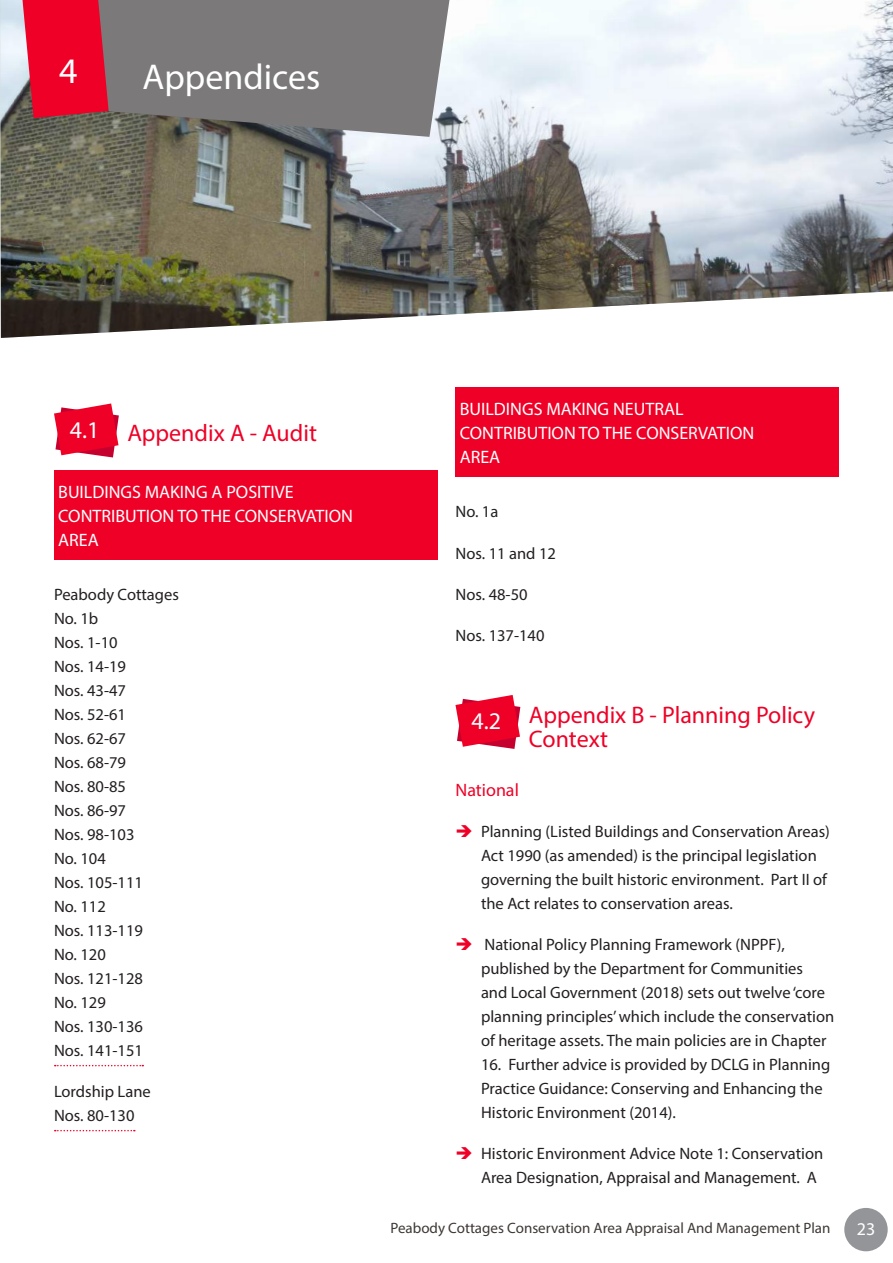
<style>
.page{position:relative;width:893px;height:1263px;background:#fff}
.page>*{position:absolute;margin:0;border:0;box-sizing:border-box;transform-origin:0 0}
.t1{font:36px "Myriad Pro";color:#fff}
.t2{font:24px/24px "Myriad Pro";color:#ef0027}
.t3{font:18px/24px "Myriad Pro";color:#fff}
.t4{font:18px "Myriad Pro";color:#ef0027}
.t5{font:16.5px/24px "Myriad Pro";color:#231f20}
.t6{font:15px "Myriad Pro";color:#3e3835}
.s1{color:#fff}
</style>
<div class="page">
<div style="left:844px;top:1208px;width:44px;height:43px;background:#939598;border-radius:50%"></div>
<svg style="left:55px;top:1065px;width:88px;height:1px"></svg>
<svg style="left:55px;top:1130px;width:80px;height:1px"></svg>
<svg style="left:54px;top:403px;width:65px;height:54px"></svg>
<div style="left:54px;top:470px;width:383px;height:89px;background:#ef0027"></div>
<div style="left:455px;top:387px;width:384px;height:89px;background:#ef0027"></div>
<svg style="left:455px;top:695px;width:65px;height:54px"></svg>
<img style="left:0;top:0;width:893px;height:338px">
<svg style="left:84px;top:0;width:365px;height:137px;background:#7b7a7a"></svg>
<svg style="left:23px;top:0;width:86px;height:118px;background:#df1334"></svg>
<h1 class="t1" style="left:59px;top:48px;width:20px">4</h1>
<h1 class="t1" style="left:142px;top:55px;width:179px">Appendices</h1>
<h2 class="t2" style="left:70px;top:421px;width:248px"><span class="s1">4.1</span> Appendix A - Audit</h2>
<p class="t3" style="left:58px;top:479px;width:296px">BUILDINGS MAKING A POSITIVE<br>CONTRIBUTION TO THE CONSERVATION<br>AREA</p>
<p class="t5" style="left:54px;top:582px;width:126px">Peabody Cottages<br>No. 1b<br>Nos. 1-10<br>Nos. 14-19<br>Nos. 43-47<br>Nos. 52-61<br>Nos. 62-67<br>Nos. 68-79<br>Nos. 80-85<br>Nos. 86-97<br>Nos. 98-103<br>No. 104<br>Nos. 105-111<br>No. 112<br>Nos. 113-119<br>No. 120<br>Nos. 121-128<br>No. 129<br>Nos. 130-136<br>Nos. 141-151</p>
<p class="t5" style="left:54px;top:1079px;width:98px">Lordship Lane<br>Nos. 80-130</p>
<p class="t3" style="left:460px;top:397px;width:296px">BUILDINGS MAKING NEUTRAL<br>CONTRIBUTION TO THE CONSERVATION<br>AREA</p>
<p class="t5" style="left:455px;top:500px;width:44px">No. 1a</p>
<p class="t5" style="left:455px;top:541px;width:102px">Nos. 11 and 12</p>
<p class="t5" style="left:455px;top:582px;width:74px">Nos. 48-50</p>
<p class="t5" style="left:455px;top:623px;width:91px">Nos. 137-140</p>
<h2 class="t2" style="left:529px;top:702px;width:288px;text-indent:-57px"><span class="s1">4.2</span> Appendix B - Planning Policy<br>Context</h2>
<p class="t4" style="left:455px;top:779px;width:65px">National</p>
<p class="t5" style="left:481px;top:819px;width:350px">Planning (Listed Buildings and Conservation Areas)<br>Act 1990 (as amended) is the principal legislation governing the built historic environment. Part II of the Act relates to conservation areas.</p>
<p class="t5" style="left:481px;top:932px;width:355px">National Policy Planning Framework (NPPF), published by the Department for Communities<br>and Local Government (2018) sets out twelve ‘core planning principles’ which include the conservation of heritage assets. The main policies are in Chapter</p>
<p class="t5" style="left:481px;top:1052px;width:351px">16. Further advice is provided by DCLG in Planning<br>Practice Guidance: Conserving and Enhancing the<br>Historic Environment (2014).</p>
<p class="t5" style="left:481px;top:1141px;width:344px">Historic Environment Advice Note 1: Conservation<br>Area Designation, Appraisal and Management. A</p>
<p class="t6" style="left:390px;top:1218px;width:441px">Peabody Cottages Conservation Area Appraisal And Management Plan</p>
<p class="t3" style="left:857px;top:1216px;width:20px">23</p>
</div>
